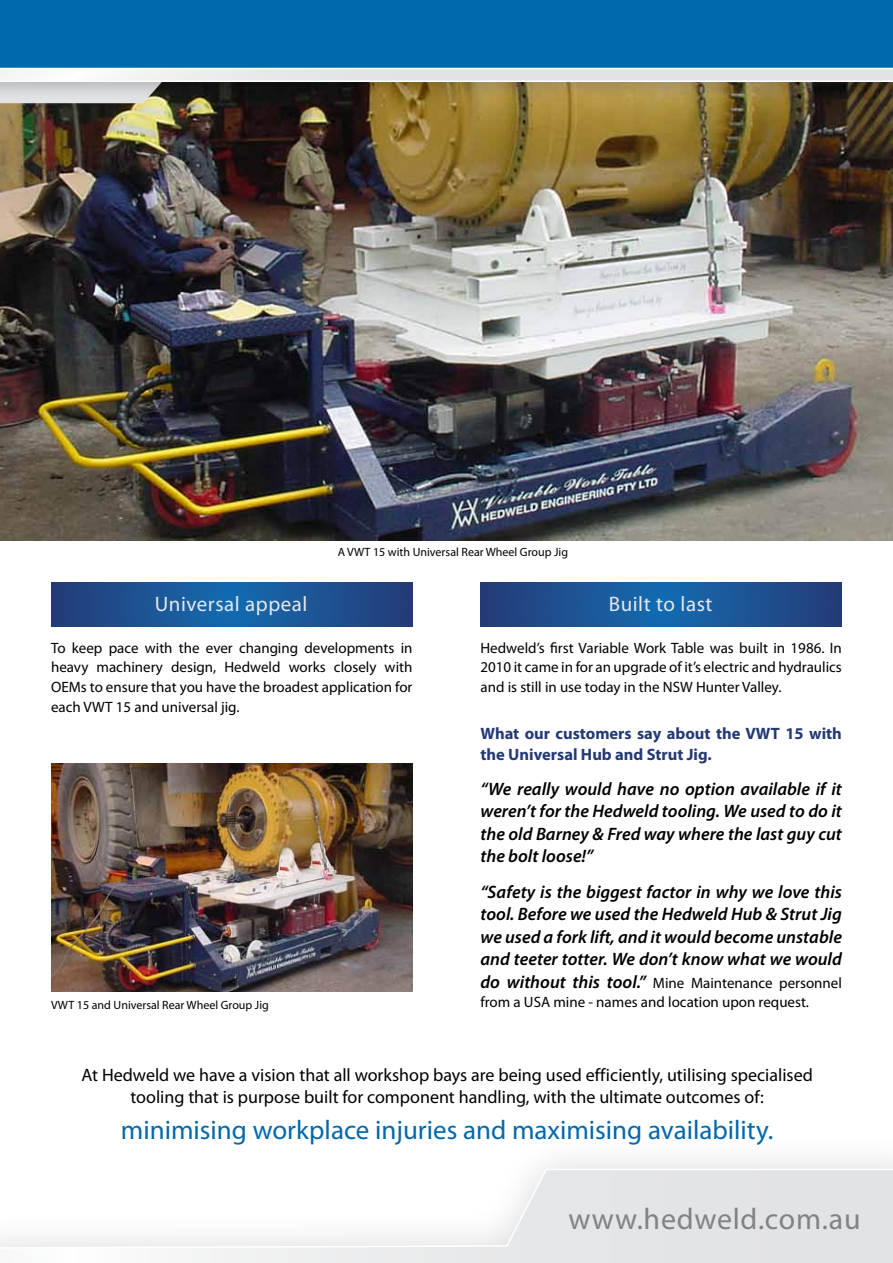
<style>
.page{position:relative;width:893px;height:1263px;background:#fff}
.page>*{position:absolute;margin:0;border:0;box-sizing:border-box;transform-origin:0 0}
.t1{font:30px "Myriad Pro";letter-spacing:.025em;color:#808285}
.t2{font:27px "Myriad Pro";color:#0068ac}
.t3{font:21px "Myriad Pro";letter-spacing:.025em;color:#e6e7e8}
.t4{font:italic 600 18px/22.5px "Myriad Pro";color:#000;text-align:justify}
.t5{font:18px/22.5px "Myriad Pro";color:#000;text-align:center}
.t6{font:700 16.5px/21px "Myriad Pro";color:#243a77}
.t7{font:15px/19.5px "Myriad Pro";color:#000;text-align:justify}
.t8{font:12px "Myriad Pro";color:#000}
.s1{font-weight:600;font-style:italic;font-size:18px}
</style>
<div class="page">
<img style="left:0;top:103px;width:893px;height:438px">
<div style="left:0;top:0;width:893px;height:80px;background:#0068ac"></div>
<svg style="left:0;top:68px;width:893px;height:35px;background:#a8a08c"></svg>
<div style="left:0;top:1131px;width:893px;height:132px;background:#000;opacity:.15"></div>
<svg style="left:0;top:1168px;width:893px;height:95px"></svg>
<svg style="left:480px;top:583px;width:362px;height:43px;background:#1c5293"></svg>
<img style="left:51px;top:763px;width:361px;height:228px">
<svg style="left:51px;top:583px;width:361px;height:43px;background:#1c5293"></svg>
<p class="t8" style="left:338px;top:545px;width:232px">A VWT 15 with Universal Rear Wheel Group Jig</p>
<h3 class="t3" style="left:155px;top:591px;width:154px">Universal appeal</h3>
<p class="t7" style="left:51px;top:638px;width:363px">To keep pace with the ever changing developments in heavy machinery design, Hedweld works closely with OEMs to ensure that you have the broadest application for each VWT 15 and universal jig.</p>
<h3 class="t3" style="left:609px;top:591px;width:105px">Built to last</h3>
<p class="t7" style="left:480px;top:638px;width:363px">Hedweld’s first Variable Work Table was built in 1986. In 2010 it came in for an upgrade of it’s electric and hydraulics and is still in use today in the NSW Hunter Valley.</p>
<p class="t6" style="left:480px;top:722px;width:363px">What our customers say about the VWT 15 with the Universal Hub and Strut Jig.</p>
<p class="t4" style="left:480px;top:777px;width:363px">“We really would have no option available if it weren’t for the Hedweld tooling. We used to do it the old Barney &amp; Fred way where the last guy cut the bolt loose!”</p>
<p class="t4" style="left:480px;top:880px;width:363px">“Safety is the biggest factor in why we love this tool. Before we used the Hedweld Hub &amp; Strut Jig we used a fork lift, and it would become unstable and teeter totter. We don’t know what we would</p>
<p class="t7" style="left:480px;top:972px;width:363px"><span class="s1">do without this tool.”</span> Mine Maintenance personnel</p>
<p class="t8" style="left:51px;top:997px;width:219px">VWT 15 and Universal Rear Wheel Group Jig</p>
<p class="t7" style="left:480px;top:992px;width:330px">from a USA mine - names and location upon request.</p>
<p class="t5" style="left:81px;top:1063px;width:733px">At Hedweld we have a vision that all workshop bays are being used efficiently, utilising specialised tooling that is purpose built for component handling, with the ultimate outcomes of:</p>
<h2 class="t2" style="left:121px;top:1113px;width:654px">minimising workplace injuries and maximising availability.</h2>
<h1 class="t1" style="left:569px;top:1201px;width:294px">www.hedweld.com.au</h1>
</div>
